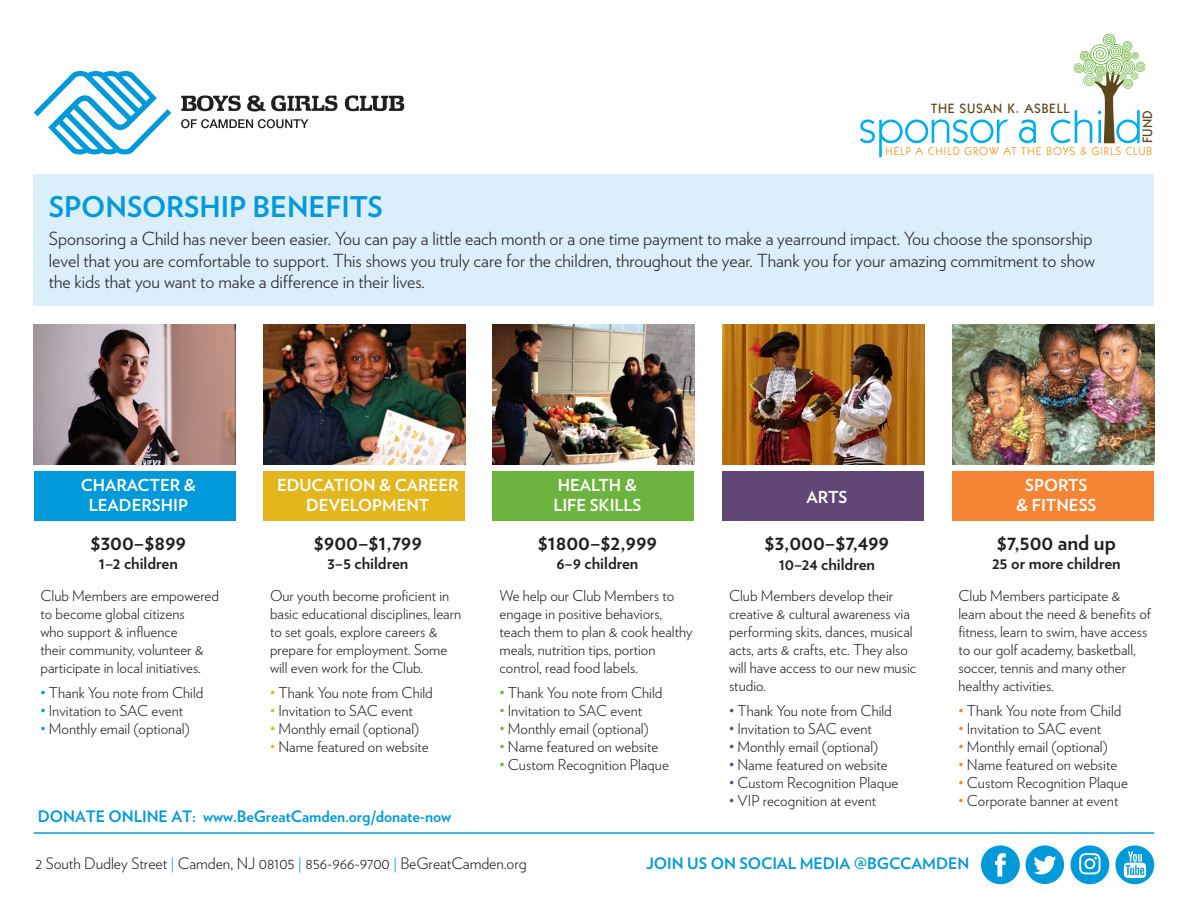
<style>
.page{position:relative;width:1188px;height:918px;background:#fff}
.page>*{position:absolute;margin:0;border:0;box-sizing:border-box;transform-origin:0 0}
.t1{font:700 28.5px "Verlag";color:#009ada}
.t2{font:700 21px "Verlag";color:#231f20}
.t3{font:300 18px/21.6px "Verlag";color:#231f20}
.t4{font:700 16.5px/19.8px "Verlag";color:#fff;text-align:center}
.t5{font:700 16.5px "Verlag";color:#231f20}
.t6{font:700 15.75px "Verlag";letter-spacing:-.005em;color:#009ada}
.t7{font:300 15.75px "Verlag";letter-spacing:-.005em;color:#231f20}
.t8{font:300 15px/18px "Verlag";color:#231f20}
.t9{font:500 13.8px "Itc Kabel";color:#5a471a}
.t10{font:500 13.5px "Itc Kabel";letter-spacing:.05em;color:#5a471a}
.t11{font:11.55px "Itc Kabel";letter-spacing:.08em;color:#f4901d}
.s1{color:#009ada}
.s2{color:#e3b61d}
.s3{color:#6cb43f}
.s4{color:#604776}
.s5{color:#f58434}
</style>
<div class="page">
<div style="left:34px;top:174px;width:1120px;height:132px;background:#dbeef9"></div>
<svg style="left:860px;top:119px;width:148px;height:38px"></svg>
<svg style="left:1019px;top:119px;width:17px;height:24px"></svg>
<svg style="left:1051px;top:33px;width:95px;height:110px"></svg>
<svg style="left:34px;top:71px;width:137px;height:84px"></svg>
<svg style="left:345px;top:95px;width:59px;height:16px"></svg>
<svg style="left:181px;top:95px;width:60px;height:16px"></svg>
<svg style="left:247px;top:95px;width:91px;height:17px"></svg>
<svg style="left:181px;top:119px;width:127px;height:9px"></svg>
<div style="left:981px;top:845px;width:39px;height:39px;background:#009ada;border-radius:50%"></div>
<svg style="left:995px;top:853px;width:11px;height:24px"></svg>
<div style="left:1025px;top:845px;width:39px;height:39px;background:#009ada;border-radius:50%"></div>
<svg style="left:1034px;top:856px;width:22px;height:18px"></svg>
<div style="left:1071px;top:845px;width:38px;height:39px;background:#009ada;border-radius:50%"></div>
<svg style="left:1079px;top:853px;width:22px;height:21px"></svg>
<div style="left:1115px;top:845px;width:39px;height:39px;background:#009ada;border-radius:50%"></div>
<svg style="left:1124px;top:851px;width:22px;height:27px"></svg>
<hr style="left:34px;top:832px;width:1120px;height:2px;background:#009ada">
<img style="left:953px;top:324px;width:201px;height:140px">
<div style="left:953px;top:471px;width:201px;height:50px;background:#f58434"></div>
<img style="left:723px;top:324px;width:201px;height:140px">
<div style="left:723px;top:471px;width:201px;height:50px;background:#604776"></div>
<img style="left:492px;top:324px;width:202px;height:140px">
<div style="left:492px;top:471px;width:202px;height:50px;background:#6cb43f"></div>
<img style="left:264px;top:324px;width:201px;height:140px">
<div style="left:264px;top:471px;width:201px;height:50px;background:#e3b61d"></div>
<img style="left:34px;top:324px;width:201px;height:140px">
<div style="left:34px;top:471px;width:201px;height:50px;background:#009ada"></div>
<p class="t10" style="left:931px;top:100px;width:140px">THE SUSAN K. ASBELL</p>
<p class="t9" style="left:1139px;top:143px;width:34px;rotate:-90deg">FUND</p>
<p class="t11" style="left:885px;top:145px;width:269px">HELP A CHILD GROW AT THE BOYS &amp; GIRLS CLUB</p>
<p class="t1" style="left:49px;top:184px;width:336px">SPONSORSHIP BENEFITS</p>
<p class="t3" style="left:49px;top:227px;width:1048px">Sponsoring a Child has never been easier. You can pay a little each month or a one time payment to make a yearround impact. You choose the sponsorship level that you are comfortable to support. This shows you truly care for the children, throughout the year. Thank you for your amazing commitment to show the kids that you want to make a difference in their lives.</p>
<p class="t4" style="left:81px;top:474px;width:117px">CHARACTER &amp;<br>LEADERSHIP</p>
<p class="t2" style="left:91px;top:526px;width:97px">$300–$899</p>
<p class="t5" style="left:99px;top:551px;width:80px">1–2 children</p>
<p class="t8" style="left:40px;top:586px;width:180px">Club Members are empowered to become global citizens<br>who support &amp; influence<br>their community, volunteer &amp; participate in local initiatives.</p>
<p class="t8" style="left:40px;top:682px;width:164px"><span class="s1">•</span> Thank You note from Child</p>
<p class="t8" style="left:40px;top:700px;width:144px"><span class="s1">•</span> Invitation to SAC event</p>
<p class="t8" style="left:40px;top:718px;width:151px"><span class="s1">•</span> Monthly email (optional)</p>
<p class="t4" style="left:277px;top:474px;width:183px">EDUCATION &amp; CAREER<br>DEVELOPMENT</p>
<p class="t2" style="left:314px;top:526px;width:110px">$900–$1,799</p>
<p class="t5" style="left:327px;top:551px;width:83px">3–5 children</p>
<p class="t8" style="left:270px;top:586px;width:193px">Our youth become proficient in basic educational disciplines, learn to set goals, explore careers &amp; prepare for employment. Some will even work for the Club.</p>
<p class="t8" style="left:270px;top:682px;width:164px"><span class="s2">•</span> Thank You note from Child</p>
<p class="t8" style="left:270px;top:700px;width:144px"><span class="s2">•</span> Invitation to SAC event</p>
<p class="t8" style="left:270px;top:718px;width:151px"><span class="s2">•</span> Monthly email (optional)</p>
<p class="t8" style="left:270px;top:736px;width:160px"><span class="s2">•</span> Name featured on website</p>
<p class="t6" style="left:38px;top:803px;width:415px">DONATE ONLINE AT: www.BeGreatCamden.org/donate-now</p>
<p class="t4" style="left:553px;top:474px;width:90px;text-align:left">HEALTH &amp;<br>LIFE SKILLS</p>
<p class="t2" style="left:538px;top:526px;width:121px">$1800–$2,999</p>
<p class="t5" style="left:556px;top:551px;width:84px">6–9 children</p>
<p class="t8" style="left:500px;top:586px;width:195px">We help our Club Members to engage in positive behaviors, teach them to plan &amp; cook healthy meals, nutrition tips, portion control, read food labels.</p>
<p class="t8" style="left:500px;top:682px;width:164px"><span class="s3">•</span> Thank You note from Child</p>
<p class="t8" style="left:500px;top:700px;width:144px"><span class="s3">•</span> Invitation to SAC event</p>
<p class="t8" style="left:500px;top:718px;width:151px"><span class="s3">•</span> Monthly email (optional)</p>
<p class="t8" style="left:500px;top:736px;width:160px"><span class="s3">•</span> Name featured on website</p>
<p class="t8" style="left:500px;top:754px;width:171px"><span class="s3">•</span> Custom Recognition Plaque</p>
<p class="t4" style="left:807px;top:486px;width:42px">ARTS</p>
<p class="t2" style="left:765px;top:526px;width:126px">$3,000–$7,499</p>
<p class="t5" style="left:779px;top:551px;width:98px">10–24 children</p>
<p class="t8" style="left:729px;top:586px;width:189px">Club Members develop their creative &amp; cultural awareness via performing skits, dances, musical acts, arts &amp; crafts, etc. They also will have access to our new music studio.</p>
<p class="t8" style="left:729px;top:701px;width:164px"><span class="s4">•</span> Thank You note from Child</p>
<p class="t8" style="left:729px;top:719px;width:144px"><span class="s4">•</span> Invitation to SAC event</p>
<p class="t8" style="left:729px;top:737px;width:151px"><span class="s4">•</span> Monthly email (optional)</p>
<p class="t8" style="left:729px;top:755px;width:160px"><span class="s4">•</span> Name featured on website</p>
<p class="t8" style="left:729px;top:773px;width:171px"><span class="s4">•</span> Custom Recognition Plaque</p>
<p class="t8" style="left:729px;top:791px;width:149px"><span class="s4">•</span> VIP recognition at event</p>
<p class="t4" style="left:1016px;top:474px;width:82px">SPORTS<br>&amp; FITNESS</p>
<p class="t2" style="left:997px;top:526px;width:121px">$7,500 and up</p>
<p class="t5" style="left:992px;top:551px;width:130px">25 or more children</p>
<p class="t8" style="left:958px;top:586px;width:194px">Club Members participate &amp; learn about the need &amp; benefits of fitness, learn to swim, have access to our golf academy, basketball, soccer, tennis and many other healthy activities.</p>
<p class="t8" style="left:958px;top:700px;width:164px"><span class="s5">•</span> Thank You note from Child</p>
<p class="t8" style="left:958px;top:718px;width:144px"><span class="s5">•</span> Invitation to SAC event</p>
<p class="t8" style="left:958px;top:736px;width:151px"><span class="s5">•</span> Monthly email (optional)</p>
<p class="t8" style="left:958px;top:754px;width:160px"><span class="s5">•</span> Name featured on website</p>
<p class="t8" style="left:958px;top:772px;width:171px"><span class="s5">•</span> Custom Recognition Plaque</p>
<p class="t8" style="left:958px;top:790px;width:161px"><span class="s5">•</span> Corporate banner at event</p>
<p class="t7" style="left:35px;top:852px;width:493px">2 South Dudley Street <span class="s1">|</span> Camden, NJ 08105 <span class="s1">|</span> 856-966-9700 <span class="s1">|</span> BeGreatCamden.org</p>
<p class="t6" style="left:646px;top:851px;width:325px">JOIN US ON SOCIAL MEDIA @BGCCAMDEN</p>
</div>
